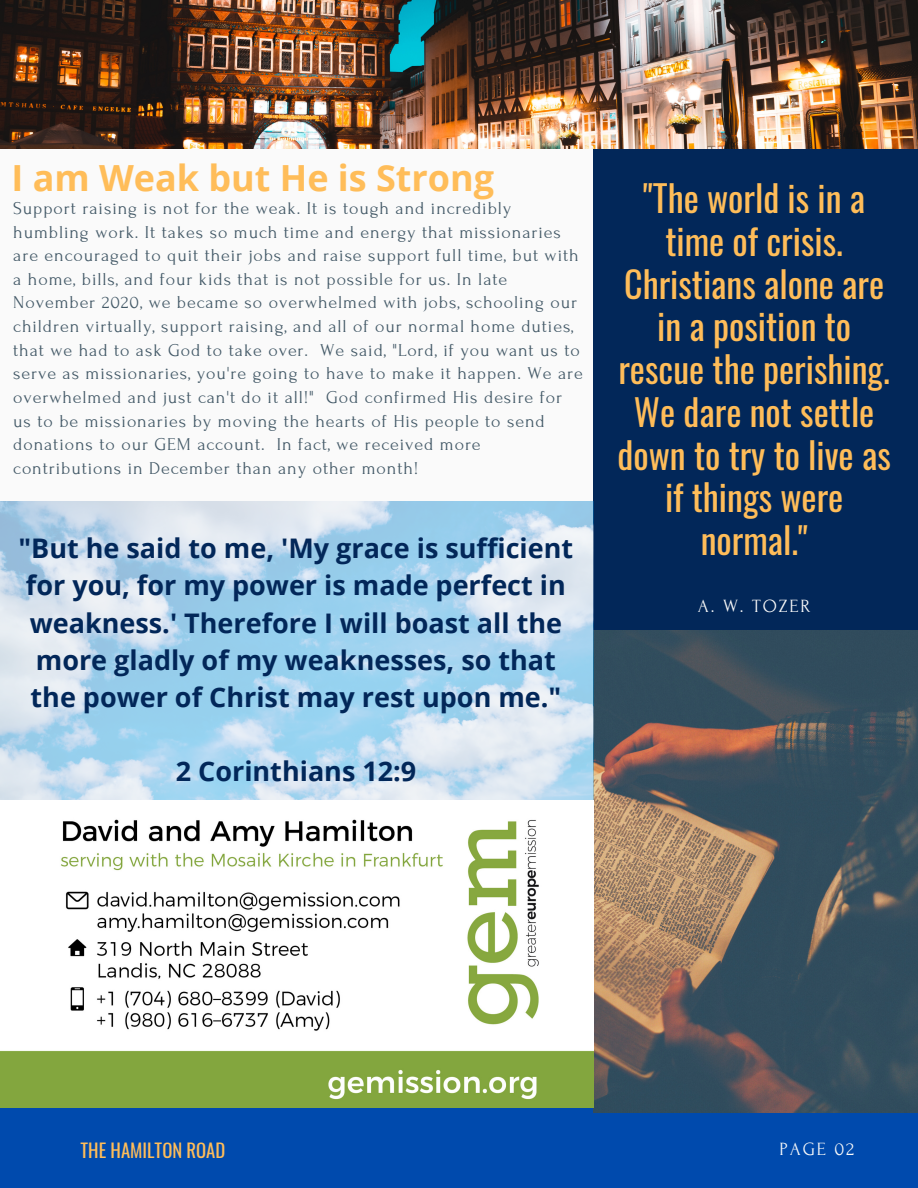
<style>
.page{position:relative;width:918px;height:1188px;background:#fafafa}
.page>*{position:absolute;margin:0;border:0;box-sizing:border-box;transform-origin:0 0}
.t1{font:36px/42.8px "Oswald";color:#ffbd59;text-align:center}
.t2{font:700 36px "Open Sans";color:#ffbd59}
.t3{font:700 27px/37.2px "Open Sans";color:#022759;text-align:center}
.t4{font:18.6px "Oswald";color:#ffbd59}
.t5{font:18.6px "Forum";letter-spacing:.1em;color:#fafafa}
.t6{font:18px/23.7px "Forum";letter-spacing:.05em;color:#435967}
</style>
<div class="page">
<div style="left:594px;top:104px;width:324px;height:585px;background:#022759"></div>
<div style="left:0;top:1107px;width:918px;height:81px;background:#004aad"></div>
<img style="left:594px;top:631px;width:324px;height:481px">
<img style="left:0;top:502px;width:594px;height:606px">
<img style="left:0;top:0;width:918px;height:148px">
<p class="t2" style="left:11px;top:153px;width:484px">I am Weak but He is Strong</p>
<p class="t6" style="left:13px;top:197px;width:571px">Support raising is not for the weak. It is tough and incredibly humbling work. It takes so much time and energy that missionaries are encouraged to quit their jobs and raise support full time, but with a home, bills, and four kids that is not possible for us. In late November 2020, we became so overwhelmed with jobs, schooling our children virtually, support raising, and all of our normal home duties, that we had to ask God to take over. We said, "Lord, if you want us to serve as missionaries, you're going to have to make it happen. We are overwhelmed and just can't do it all!" God confirmed His desire for us to be missionaries by moving the hearts of His people to send donations to our GEM account. In fact, we received more contributions in December than any other month!</p>
<p class="t3" style="left:19px;top:529px;width:556px">"But he said to me, 'My grace is sufficient for you, for my power is made perfect in weakness.' Therefore I will boast all the more gladly of my weaknesses, so that the power of Christ may rest upon me."</p>
<p class="t3" style="left:176px;top:752px;width:242px">2 Corinthians 12:9</p>
<p class="t1" style="left:618px;top:175px;width:275px">"The world is in a time of crisis.<br>Christians alone are in a position to rescue the perishing.<br>We dare not settle down to try to live as if things were normal."</p>
<p class="t5" style="left:698px;top:596px;width:114px">A. W. TOZER</p>
<p class="t4" style="left:81px;top:1136px;width:146px">THE HAMILTON ROAD</p>
<p class="t5" style="left:780px;top:1139px;width:76px">PAGE 02</p>
</div>
